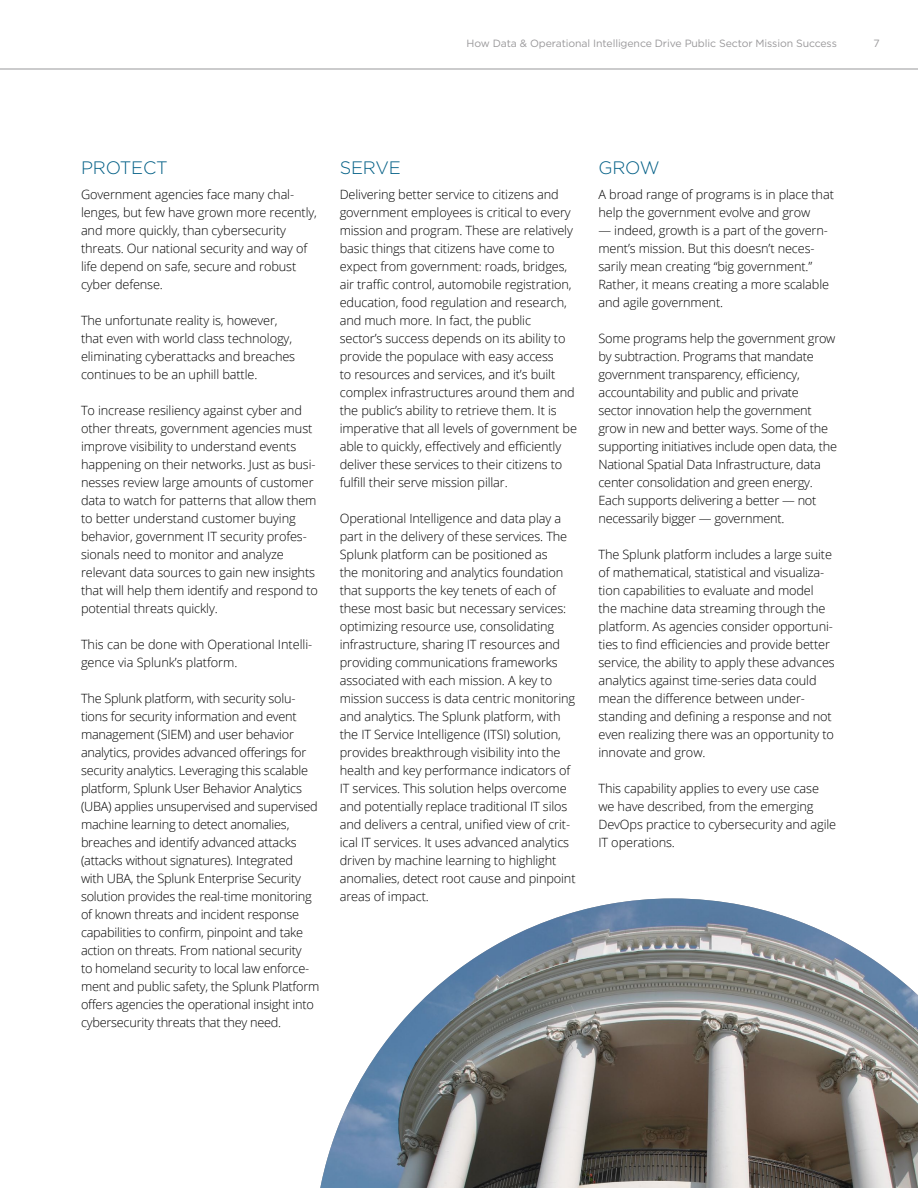
<style>
.page{position:relative;width:918px;height:1188px;background:#fff}
.page>*{position:absolute;margin:0;border:0;box-sizing:border-box;transform-origin:0 0}
.t1{font:300 18px "Gotham";letter-spacing:-.01em;color:#005e85}
.t2{font:300 12.75px/18px "Open Sans";letter-spacing:-.01em;color:#000}
.t3{font:10.5px "Gotham";letter-spacing:-.01em;color:#99989a}
</style>
<div class="page">
<hr style="left:0;top:69px;width:918px;height:1px;background:#99989a">
<img style="left:320px;top:898px;width:598px;height:290px">
<p class="t3" style="left:466px;top:36px;width:372px">How Data &amp; Operational Intelligence Drive Public Sector Mission Success</p>
<p class="t3" style="left:873px;top:36px;width:8px">7</p>
<h1 class="t1" style="left:81px;top:156px;width:88px">PROTECT</h1>
<p class="t2" style="left:81px;top:185px;width:237px">Government agencies face many chal&shy;lenges, but few have grown more recently, and more quickly, than cybersecurity threats. Our national security and way of life depend on safe, secure and robust cyber defense.</p>
<p class="t2" style="left:81px;top:311px;width:216px">The unfortunate reality is, however, that even with world class technology, eliminating cyberattacks and breaches continues to be an uphill battle.</p>
<p class="t2" style="left:81px;top:401px;width:239px">To increase resiliency against cyber and other threats, government agencies must improve visibility to understand events happening on their networks. Just as busi&shy;nesses review large amounts of customer data to watch for patterns that allow them to better understand customer buying behavior, government IT security profes&shy;sionals need to monitor and analyze relevant data sources to gain new insights that will help them identify and respond to potential threats quickly.</p>
<p class="t2" style="left:81px;top:635px;width:233px">This can be done with Operational Intelli&shy;gence via Splunk’s platform.</p>
<p class="t2" style="left:81px;top:689px;width:240px">The Splunk platform, with security solu&shy;tions for security information and event management (SIEM) and user behavior analytics, provides advanced offerings for security analytics. Leveraging this scalable platform, Splunk User Behavior Analytics (UBA) applies unsupervised and supervised machine learning to detect anomalies, breaches and identify advanced attacks (attacks without signatures). Integrated with UBA, the Splunk Enterprise Security solution provides the real-time monitoring of known threats and incident response capabilities to confirm, pinpoint and take action on threats. From national security<br>to homeland security to local law enforce&shy;ment and public safety, the Splunk Platform offers agencies the operational insight into cybersecurity threats that they need.</p>
<h1 class="t1" style="left:340px;top:156px;width:63px">SERVE</h1>
<p class="t2" style="left:340px;top:185px;width:239px">Delivering better service to citizens and government employees is critical to every mission and program. These are relatively basic things that citizens have come to expect from government: roads, bridges, air traffic control, automobile registration, education, food regulation and research, and much more. In fact, the public<br>sector’s success depends on its ability to provide the populace with easy access<br>to resources and services, and it’s built complex infrastructures around them and the public’s ability to retrieve them. It is imperative that all levels of government be able to quickly, effectively and efficiently deliver these services to their citizens to fulfill their serve mission pillar.</p>
<p class="t2" style="left:340px;top:509px;width:237px">Operational Intelligence and data play a part in the delivery of these services. The Splunk platform can be positioned as<br>the monitoring and analytics foundation that supports the key tenets of each of these most basic but necessary services: optimizing resource use, consolidating infrastructure, sharing IT resources and providing communications frameworks associated with each mission. A key to mission success is data centric monitoring and analytics. The Splunk platform, with the IT Service Intelligence (ITSI) solution, provides breakthrough visibility into the health and key performance indicators of IT services. This solution helps overcome and potentially replace traditional IT silos and delivers a central, unified view of crit&shy;ical IT services. It uses advanced analytics driven by machine learning to highlight anomalies, detect root cause and pinpoint areas of impact.</p>
<h1 class="t1" style="left:598px;top:156px;width:63px">GROW</h1>
<p class="t2" style="left:598px;top:185px;width:237px">A broad range of programs is in place that help the government evolve and grow</p>
<p class="t2" style="left:598px;top:221px;width:232px">— indeed, growth is a part of the govern&shy;ment’s mission. But this doesn’t neces&shy;sarily mean creating “big government.” Rather, it means creating a more scalable and agile government.</p>
<p class="t2" style="left:598px;top:329px;width:240px">Some programs help the government grow by subtraction. Programs that mandate government transparency, efficiency, accountability and public and private<br>sector innovation help the government grow in new and better ways. Some of the supporting initiatives include open data, the National Spatial Data Infrastructure, data center consolidation and green energy.<br>Each supports delivering a better — not necessarily bigger — government.</p>
<p class="t2" style="left:598px;top:545px;width:238px">The Splunk platform includes a large suite of mathematical, statistical and visualiza&shy;tion capabilities to evaluate and model the machine data streaming through the platform. As agencies consider opportuni&shy;ties to find efficiencies and provide better service, the ability to apply these advances analytics against time-series data could mean the difference between under&shy;standing and defining a response and not even realizing there was an opportunity to innovate and grow.</p>
<p class="t2" style="left:598px;top:779px;width:239px">This capability applies to every use case we have described, from the emerging DevOps practice to cybersecurity and agile IT operations.</p>
</div>
